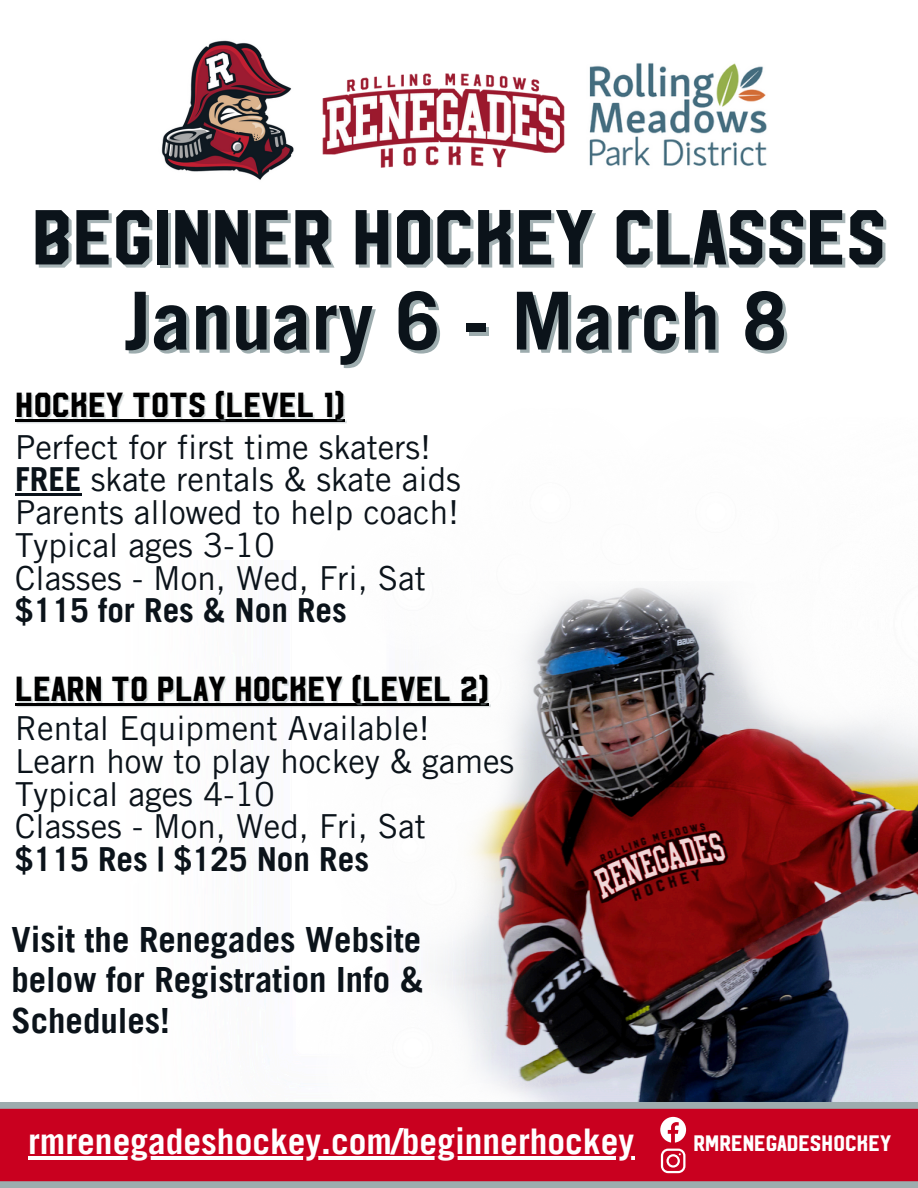
<style>
.page{position:relative;width:918px;height:1188px;background:#fff}
.page>*{position:absolute;margin:0;border:0;box-sizing:border-box;transform-origin:0 0}
.t1{font:700 79.95px "Trade Gothic LT Pro";color:#0b131a}
.t2{font:77.55px "Hudson NY";color:#0b131a}
.t3{font:700 35.4px "Trade Gothic LT Pro";color:#fff}
.t4{font:700 34.8px/40.5px "Trade Gothic LT Pro";color:#0b131a;text-align:justify}
.t5{font:34.8px "Hudson NY";color:#000}
.t6{font:33.15px/32.7px "Trade Gothic LT Pro";color:#0b131a}
.t7{font:22.35px "Hudson NY";color:#fff}
.s1{font-weight:700}
</style>
<div class="page">
<img style="left:0;top:420px;width:918px;height:768px">
<hr style="left:15px;top:419px;width:330px;height:3px;background:#000">
<hr style="left:15px;top:703px;width:474px;height:2px;background:#000">
<img style="left:589px;top:63px;width:178px;height:103px">
<img style="left:322px;top:73px;width:243px;height:95px">
<img style="left:161px;top:40px;width:133px;height:140px">
<p class="t2" style="left:32px;top:200px;width:856px">BEGINNER HOCKEY CLASSES</p>
<p class="t1" style="left:125px;top:292px;width:664px">January 6 - March 8</p>
<p class="t5" style="left:15px;top:388px;width:331px">HOCKEY TOTS (LEVEL 1)</p>
<p class="t6" style="left:15px;top:435px;width:447px">Perfect for first time skaters!<br><span class="s1">FREE</span> skate rentals &amp; skate aids<br>Parents allowed to help coach!<br>Typical ages 3-10<br>Classes - Mon, Wed, Fri, Sat <span class="s1">$115 for Res &amp; Non Res</span></p>
<p class="t5" style="left:15px;top:672px;width:475px">LEARN TO PLAY HOCKEY (LEVEL 2)</p>
<p class="t6" style="left:15px;top:716px;width:501px">Rental Equipment Available!<br>Learn how to play hockey &amp; games<br>Typical ages 4-10<br>Classes - Mon, Wed, Fri, Sat<br><span class="s1">$115 Res | $125 Non Res</span></p>
<h2 class="t4" style="left:11px;top:924px;width:413px">Visit the Renegades Website below for Registration Info &amp; Schedules!</h2>
<h1 class="t3" style="left:28px;top:1129px;width:608px">rmrenegadeshockey.com/beginnerhockey</h1>
<h4 class="t7" style="left:693px;top:1133px;width:199px">RMRENEGADESHOCKEY</h4>
</div>
